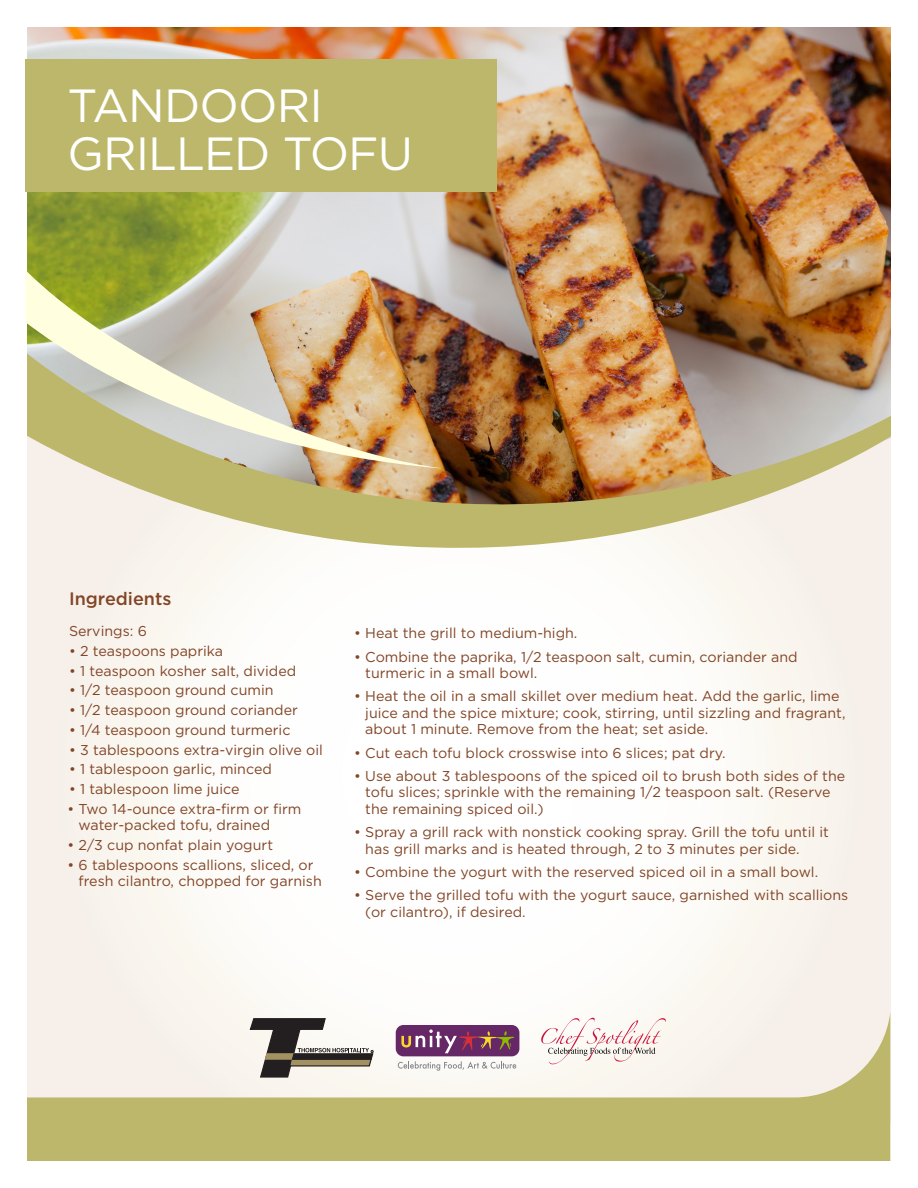
<style>
.page{position:relative;width:918px;height:1188px;background:#fff}
.page>*{position:absolute;margin:0;border:0;box-sizing:border-box;transform-origin:0 0}
.t1{font:46.5px/48px "Gotham";letter-spacing:-.02em;color:#fff}
.t2{font:500 18px "Gotham";color:#824526}
.t3{font:14.25px/16.5px "Gotham";color:#824526}
</style>
<div class="page">
<svg style="left:27px;top:625px;width:864px;height:498px"></svg>
<img style="left:27px;top:27px;width:864px;height:326px">
<div style="left:25px;top:59px;width:472px;height:133px;background:#bdb76b"></div>
<svg style="left:27px;top:1012px;width:863px;height:149px;fill:#bdb76b"></svg>
<svg style="left:398px;top:1061px;width:118px;height:10px"></svg>
<div style="left:396px;top:1025px;width:123px;height:31px;background:#652766;border-radius:8px"></div>
<svg style="left:401px;top:1030px;width:113px;height:23px"></svg>
<svg style="left:249px;top:1018px;width:125px;height:60px"></svg>
<svg style="left:541px;top:1018px;width:125px;height:46px"></svg>
<img style="left:27px;top:353px;width:864px;height:272px">
<img style="left:25px;top:270px;width:417px;height:199px">
<p class="t1" style="left:68px;top:81px;width:347px">TANDOORI<br>GRILLED TOFU</p>
<p class="t2" style="left:69px;top:588px;width:104px">Ingredients</p>
<p class="t3" style="left:69px;top:623px;width:79px">Servings: 6</p>
<p class="t3" style="left:69px;top:642px;width:156px">• 2 teaspoons paprika</p>
<p class="t3" style="left:69px;top:662px;width:229px">• 1 teaspoon kosher salt, divided</p>
<p class="t3" style="left:69px;top:682px;width:206px">• 1/2 teaspoon ground cumin</p>
<p class="t3" style="left:69px;top:702px;width:230px">• 1/2 teaspoon ground coriander</p>
<p class="t3" style="left:69px;top:721px;width:223px">• 1/4 teaspoon ground turmeric</p>
<p class="t3" style="left:69px;top:741px;width:255px">• 3 tablespoons extra-virgin olive oil</p>
<p class="t3" style="left:69px;top:761px;width:204px">• 1 tablespoon garlic, minced</p>
<p class="t3" style="left:69px;top:781px;width:172px">• 1 tablespoon lime juice</p>
<p class="t3" style="left:79px;top:800px;width:224px;text-indent:-11px">• Two 14-ounce extra-firm or firm water-packed tofu, drained</p>
<p class="t3" style="left:68px;top:837px;width:207px">• 2/3 cup nonfat plain yogurt</p>
<p class="t3" style="left:79px;top:856px;width:245px;text-indent:-11px">• 6 tablespoons scallions, sliced, or fresh cilantro, chopped for garnish</p>
<p class="t3" style="left:354px;top:625px;width:225px">• Heat the grill to medium-high.</p>
<p class="t3" style="left:365px;top:648px;width:434px;text-indent:-11px">• Combine the paprika, 1/2 teaspoon salt, cumin, coriander and turmeric in a small bowl.</p>
<p class="t3" style="left:365px;top:688px;width:482px;text-indent:-11px">• Heat the oil in a small skillet over medium heat. Add the garlic, lime juice and the spice mixture; cook, stirring, until sizzling and fragrant, about 1 minute. Remove from the heat; set aside.</p>
<p class="t3" style="left:354px;top:744px;width:373px">• Cut each tofu block crosswise into 6 slices; pat dry.</p>
<p class="t3" style="left:365px;top:767px;width:481px;text-indent:-11px">• Use about 3 tablespoons of the spiced oil to brush both sides of the tofu slices; sprinkle with the remaining 1/2 teaspoon salt. (Reserve the remaining spiced oil.)</p>
<p class="t3" style="left:365px;top:824px;width:465px;text-indent:-11px">• Spray a grill rack with nonstick cooking spray. Grill the tofu until it has grill marks and is heated through, 2 to 3 minutes per side.</p>
<p class="t3" style="left:354px;top:863px;width:465px">• Combine the yogurt with the reserved spiced oil in a small bowl.</p>
<p class="t3" style="left:365px;top:887px;width:485px;text-indent:-11px">• Serve the grilled tofu with the yogurt sauce, garnished with scallions (or cilantro), if desired.</p>
</div>
